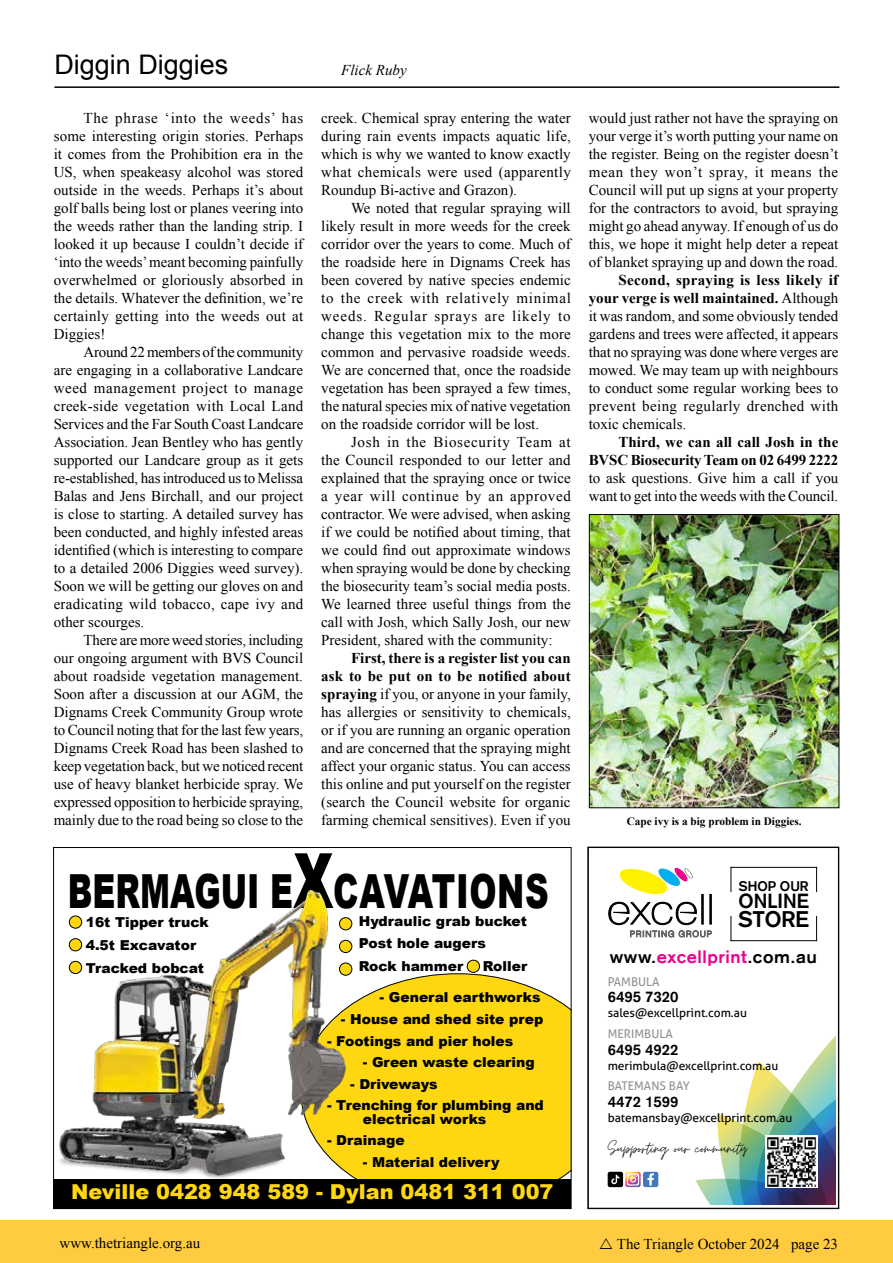
<style>
.page{position:relative;width:893px;height:1263px;background:#fff}
.page>*{position:absolute;margin:0;border:0;box-sizing:border-box;transform-origin:0 0}
.t1{font:900 47.1px "Arial";color:#000;scale:.68 1}
.t2{font:27px "Arial";color:#000}
.t3{font:700 22.05px "Akzidenz Grotesk";color:#000}
.t4{font:900 20.55px "Arial";color:#fed711}
.t5{font:700 19.95px "Akzidenz Grotesk";color:#000}
.t6{font:19.5px "Moon Time";color:#000}
.t7{font:700 17.55px "Akzidenz Grotesk";letter-spacing:.03em;color:#000;scale:1.04 1}
.t8{font:15px/18px "Times New Roman";color:#000;text-align:justify}
.t9{font:700 15px/18px "Times New Roman";letter-spacing:-.01em;color:#000;text-align:right}
.t10{font:700 15px "Akzidenz Grotesk";color:#000}
.t11{font:italic 15px "Times New Roman";color:#000}
.t12{font:900 13.65px/22.6px "Arial";color:#000}
.t13{font:700 13.65px "Akzidenz Grotesk";color:#000}
.t14{font:12px "Aller";color:#000}
.t15{font:12px "Aller";color:#909395}
.t16{font:700 11.25px "Times New Roman";color:#000}
.s1{font-weight:700}
.s2{font-size:76.35px}
.s3{color:#ec008c}
</style>
<div class="page">
<div style="left:0;top:1220px;width:893px;height:43px;background:#ffcc41"></div>
<div style="left:346px;top:974px;width:223px;height:204px;background:#fed711"></div>
<div style="left:54px;top:1178px;width:517px;height:30px;background:#000"></div>
<img style="left:55px;top:890px;width:291px;height:289px">
<div style="left:69px;top:916px;width:13px;height:12px;background:#fed711;border-radius:50%"></div>
<div style="left:69px;top:916px;width:13px;height:12px;border:1px solid #000;border-radius:50%"></div>
<div style="left:69px;top:939px;width:13px;height:12px;background:#fed711;border-radius:50%"></div>
<div style="left:69px;top:938px;width:13px;height:13px;border:1px solid #000;border-radius:50%"></div>
<div style="left:69px;top:961px;width:13px;height:12px;background:#fed711;border-radius:50%"></div>
<div style="left:69px;top:961px;width:13px;height:13px;border:1px solid #000;border-radius:50%"></div>
<div style="left:339px;top:918px;width:13px;height:12px;background:#fed711;border-radius:50%"></div>
<div style="left:339px;top:917px;width:13px;height:13px;border:1px solid #000;border-radius:50%"></div>
<div style="left:339px;top:940px;width:13px;height:12px;background:#fed711;border-radius:50%"></div>
<div style="left:339px;top:940px;width:13px;height:13px;border:1px solid #000;border-radius:50%"></div>
<div style="left:339px;top:963px;width:13px;height:12px;background:#fed711;border-radius:50%"></div>
<div style="left:339px;top:963px;width:13px;height:12px;border:1px solid #000;border-radius:50%"></div>
<div style="left:467px;top:960px;width:13px;height:12px;background:#fed711;border-radius:50%"></div>
<div style="left:467px;top:960px;width:13px;height:12px;border:1px solid #000;border-radius:50%"></div>
<svg style="left:608px;top:867px;width:104px;height:71px"></svg>
<svg style="left:696px;top:1036px;width:139px;height:169px"></svg>
<svg style="left:730px;top:916px;width:1px;height:24px"></svg>
<svg style="left:816px;top:916px;width:1px;height:24px"></svg>
<hr style="left:730px;top:940px;width:87px;height:1px;background:#000">
<svg style="left:816px;top:868px;width:1px;height:24px"></svg>
<svg style="left:730px;top:868px;width:1px;height:24px"></svg>
<hr style="left:730px;top:867px;width:87px;height:1px;background:#000">
<img style="left:766px;top:1135px;width:51px;height:52px">
<svg style="left:608px;top:1172px;width:50px;height:15px"></svg>
<div style="left:588px;top:847px;width:251px;height:362px;border:1px solid #000"></div>
<hr style="left:54px;top:86px;width:785px;height:2px;background:#000">
<img style="left:591px;top:516px;width:246px;height:290px">
<div style="left:589px;top:514px;width:250px;height:294px;border:1px solid #000"></div>
<h2 class="t2" style="left:54px;top:46px;width:176px">Diggin Diggies</h2>
<p class="t11" style="left:341px;top:59px;width:67px">Flick Ruby</p>
<p class="t8" style="left:54px;top:109px;width:251px;text-indent:30px">The phrase ‘into the weeds’ has some interesting origin stories. Perhaps it comes from the Prohibition era in the US, when speakeasy alcohol was stored outside in the weeds. Perhaps it’s about golf balls being lost or planes veering into the weeds rather than the landing strip. I looked it up because I couldn’t decide if ‘into the weeds’ meant becoming painfully overwhelmed or gloriously absorbed in the details. Whatever the definition, we’re certainly getting into the weeds out at Diggies!</p>
<p class="t8" style="left:54px;top:343px;width:251px;text-indent:30px">Around 22 members of the community are engaging in a collaborative Landcare weed management project to manage creek-side vegetation with Local Land Services and the Far South Coast Landcare Association. Jean Bentley who has gently supported our Landcare group as it gets re-established, has introduced us to Melissa Balas and Jens Birchall, and our project is close to starting. A detailed survey has been conducted, and highly infested areas identified (which is interesting to compare to a detailed 2006 Diggies weed survey).<br>Soon we will be getting our gloves on and eradicating wild tobacco, cape ivy and other scourges.</p>
<p class="t8" style="left:54px;top:631px;width:251px;text-indent:30px">There are more weed stories, including our ongoing argument with BVS Council about roadside vegetation management.<br>Soon after a discussion at our AGM, the Dignams Creek Community Group wrote to Council noting that for the last few years, Dignams Creek Road has been slashed to keep vegetation back, but we noticed recent use of heavy blanket herbicide spray. We expressed opposition to herbicide spraying, mainly due to the road being so close to the</p>
<p class="t8" style="left:321px;top:109px;width:251px">creek. Chemical spray entering the water during rain events impacts aquatic life, which is why we wanted to know exactly what chemicals were used (apparently Roundup Bi-active and Grazon).</p>
<p class="t8" style="left:321px;top:199px;width:251px;text-indent:30px">We noted that regular spraying will likely result in more weeds for the creek corridor over the years to come. Much of the roadside here in Dignams Creek has been covered by native species endemic to the creek with relatively minimal weeds. Regular sprays are likely to change this vegetation mix to the more common and pervasive roadside weeds.<br>We are concerned that, once the roadside vegetation has been sprayed a few times, the natural species mix of native vegetation on the roadside corridor will be lost.</p>
<p class="t8" style="left:321px;top:433px;width:251px;text-indent:30px">Josh in the Biosecurity Team at the Council responded to our letter and explained that the spraying once or twice a year will continue by an approved contractor. We were advised, when asking if we could be notified about timing, that we could find out approximate windows when spraying would be done by checking the biosecurity team’s social media posts.<br>We learned three useful things from the call with Josh, which Sally Josh, our new President, shared with the community:</p>
<p class="t8" style="left:321px;top:649px;width:251px;text-indent:30px"><span class="s1">First, there is a register list you can ask to be put on to be notified about spraying</span> if you, or anyone in your family, has allergies or sensitivity to chemicals, or if you are running an organic operation and are concerned that the spraying might affect your organic status. You can access this online and put yourself on the register (search the Council website for organic farming chemical sensitives). Even if you</p>
<h1 class="t1" style="left:68px;top:857px;width:709px">BERMAGUI E<span class="s2">X</span>CAVATIONS</h1>
<p class="t12" style="left:86px;top:911px;width:124px">16t Tipper truck<br>4.5t Excavator<br>Tracked bobcat</p>
<p class="t12" style="left:341px;top:909px;width:188px">• Hydraulic grab bucket</p>
<p class="t12" style="left:341px;top:932px;width:147px">• Post hole augers</p>
<p class="t12" style="left:341px;top:954px;width:124px">• Rock hammer</p>
<p class="t12" style="left:483px;top:954px;width:46px">Roller</p>
<p class="t12" style="left:380px;top:986px;width:162px">- General earthworks</p>
<p class="t12" style="left:341px;top:1007px;width:204px">- House and shed site prep</p>
<p class="t12" style="left:327px;top:1029px;width:188px">- Footings and pier holes</p>
<p class="t12" style="left:363px;top:1050px;width:173px">- Green waste clearing</p>
<p class="t12" style="left:350px;top:1072px;width:89px">- Driveways</p>
<p class="t12" style="left:363px;top:1098px;width:183px;line-height:13.6px;text-indent:-36px">- Trenching for plumbing and electrical works</p>
<p class="t12" style="left:327px;top:1129px;width:79px">- Drainage</p>
<p class="t12" style="left:363px;top:1150px;width:138px">- Material delivery</p>
<h3 class="t4" style="left:71px;top:1176px;width:484px">Neville 0428 948 589 - Dylan 0481 311 007</h3>
<p class="t8" style="left:589px;top:109px;width:251px">would just rather not have the spraying on your verge it’s worth putting your name on the register. Being on the register doesn’t mean they won’t spray, it means the Council will put up signs at your property for the contractors to avoid, but spraying might go ahead anyway. If enough of us do this, we hope it might help deter a repeat of blanket spraying up and down the road.</p>
<p class="t8" style="left:589px;top:271px;width:251px;text-indent:30px"><span class="s1">Second, spraying is less likely if your verge is well maintained.</span> Although it was random, and some obviously tended gardens and trees were affected, it appears that no spraying was done where verges are mowed. We may team up with neighbours to conduct some regular working bees to prevent being regularly drenched with toxic chemicals.</p>
<p class="t9" style="left:589px;top:433px;width:251px">Third, we can all call Josh in the<br>BVSC Biosecurity Team on 02 6499 2222</p>
<p class="t8" style="left:589px;top:469px;width:251px">to ask questions. Give him a call if you want to get into the weeds with the Council.</p>
<p class="t16" style="left:627px;top:814px;width:176px">Cape ivy is a big problem in Diggies.</p>
<p class="t13" style="left:739px;top:878px;width:71px">SHOP OUR</p>
<h3 class="t5" style="left:739px;top:889px;width:72px">ONLINE</h3>
<h3 class="t3" style="left:739px;top:906px;width:72px">STORE</h3>
<p class="t7" style="left:610px;top:946px;width:201px">www.<span class="s3">excellprint</span>.com.au</p>
<p class="t15" style="left:608px;top:974px;width:53px">PAMBULA</p>
<p class="t10" style="left:608px;top:988px;width:72px">6495 7320</p>
<p class="t14" style="left:608px;top:1006px;width:141px">sales@excellprint.com.au</p>
<p class="t15" style="left:608px;top:1026px;width:67px">MERIMBULA</p>
<p class="t10" style="left:608px;top:1040px;width:72px">6495 4922</p>
<p class="t14" style="left:608px;top:1058px;width:172px">merimbula@excellprint.com.au</p>
<p class="t15" style="left:608px;top:1079px;width:84px">BATEMANS BAY</p>
<p class="t10" style="left:608px;top:1093px;width:72px">4472 1599</p>
<p class="t14" style="left:608px;top:1110px;width:186px">batemansbay@excellprint.com.au</p>
<h3 class="t6" style="left:608px;top:1139px;width:141px">Supporting our community</h3>
<p class="t8" style="left:60px;top:1233px;width:142px">www.thetriangle.org.au</p>
<p class="t8" style="left:617px;top:1234px;width:223px">The Triangle October 2024 page 23</p>
</div>
